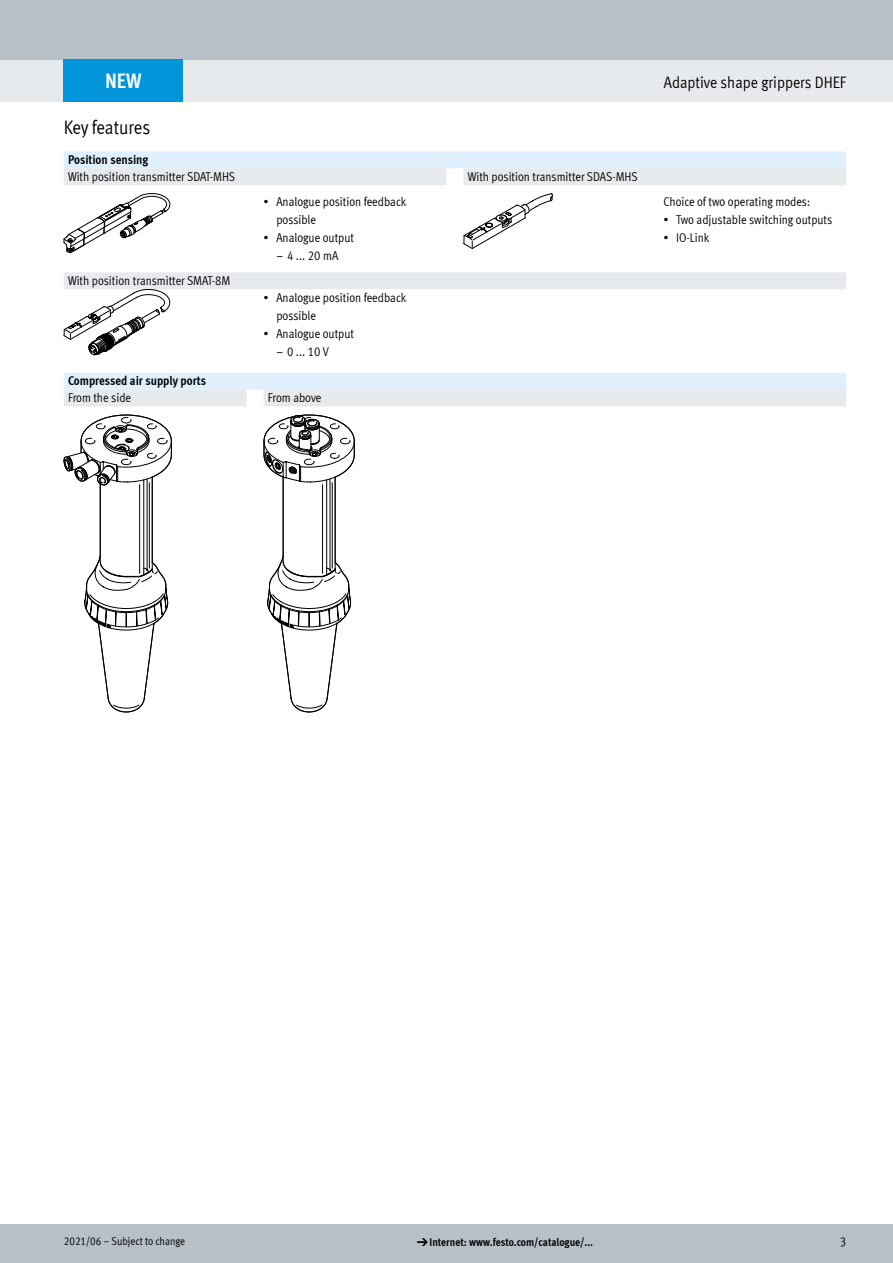
<style>
.page{position:relative;width:893px;height:1263px;background:#fff}
.page>*{position:absolute;margin:0;border:0;box-sizing:border-box;transform-origin:0 0}
.FES_box_title{font:700 21px "Meta Cond LF";color:#fff}
.FES_title_section{font:19.5px "Meta Cond LF";letter-spacing:-.005em;color:#000}
.FES_title_family{font:16.5px "Meta Cond LF";color:#000}
.FES_head_2_text{font:12.75px/18px "Meta Cond LF";color:#000}
.FES_head_1_text{font:700 12.75px "Meta Cond LF";color:#000}
.FES_regular{font:12.75px "Meta Cond LF";color:#000}
.t1{font:700 11.25px "Meta Cond LF";color:#000}
.t2{font:11.25px "Meta Cond LF";color:#000}
.s1{font-family:"Meto Pict 182";font-weight:400}
</style>
<div class="page">
<div style="left:0;top:1225px;width:893px;height:38px;background:#b6c0c6"></div>
<div style="left:0;top:60px;width:893px;height:42px;background:#e7eaec"></div>
<div style="left:0;top:0;width:893px;height:60px;background:#b6c0c6"></div>
<div style="left:64px;top:151px;width:782px;height:17px;background:#dff0fc"></div>
<svg style="left:64px;top:168px;width:782px;height:121px"></svg>
<svg style="left:64px;top:193px;width:106px;height:60px"></svg>
<svg style="left:463px;top:193px;width:90px;height:57px"></svg>
<svg style="left:64px;top:289px;width:106px;height:67px"></svg>
<svg style="left:64px;top:373px;width:782px;height:33px;background:#e3edf4"></svg>
<svg style="left:64px;top:415px;width:108px;height:297px"></svg>
<svg style="left:264px;top:415px;width:91px;height:297px"></svg>
<div style="left:64px;top:60px;width:119px;height:42px;background:#0095db"></div>
<p class="FES_box_title" style="left:105px;top:67px;width:38px">NEW</p>
<p class="FES_title_section" style="left:64px;top:116px;width:88px">Key features</p>
<p class="FES_head_1_text" style="left:68px;top:151px;width:82px">Position sensing</p>
<p class="FES_head_2_text" style="left:68px;top:167px;width:169px">With position transmitter SDAT-MHS</p>
<p class="FES_head_2_text" style="left:468px;top:167px;width:172px">With position transmitter SDAS-MHS</p>
<p class="FES_head_2_text" style="left:276px;top:192px;width:131px;text-indent:-13px">• Analogue position feedback possible</p>
<p class="FES_head_2_text" style="left:264px;top:228px;width:92px">• Analogue output</p>
<p class="FES_head_2_text" style="left:276px;top:246px;width:63px">– 4 ... 20 mA</p>
<p class="FES_head_2_text" style="left:68px;top:271px;width:164px">With position transmitter SMAT-8M</p>
<p class="FES_head_2_text" style="left:276px;top:288px;width:131px;text-indent:-13px">• Analogue position feedback possible</p>
<p class="FES_head_2_text" style="left:264px;top:324px;width:92px">• Analogue output</p>
<p class="FES_head_2_text" style="left:276px;top:342px;width:54px">– 0 ... 10 V</p>
<p class="FES_head_1_text" style="left:68px;top:373px;width:139px">Compressed air supply ports</p>
<p class="FES_head_2_text" style="left:68px;top:388px;width:65px">From the side</p>
<p class="FES_head_2_text" style="left:268px;top:388px;width:55px">From above</p>
<p class="FES_title_family" style="left:664px;top:72px;width:184px">Adaptive shape grippers DHEF</p>
<p class="FES_regular" style="left:663px;top:194px;width:148px">Choice of two operating modes:</p>
<p class="FES_head_2_text" style="left:663px;top:210px;width:170px">• Two adjustable switching outputs</p>
<p class="FES_head_2_text" style="left:663px;top:228px;width:48px">• IO-Link</p>
<p class="t2" style="left:64px;top:1234px;width:123px">2021/06 – Subject to change</p>
<p class="t1" style="left:417px;top:1235px;width:178px"><span class="s1">d</span>Internet: www.festo.com/catalogue/...</p>
<p class="FES_head_2_text" style="left:840px;top:1232px;width:8px">3</p>
</div>
